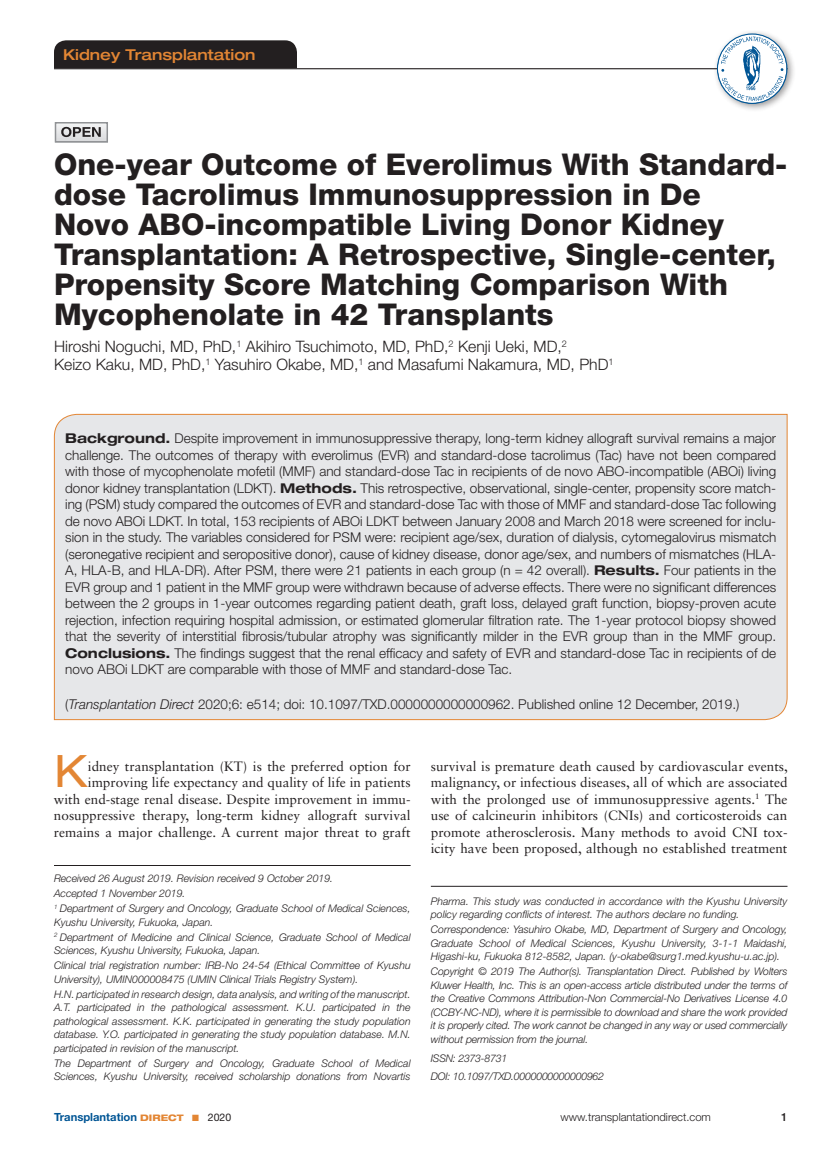
<style>
.page{position:relative;width:837px;height:1161px;background:#fff}
.page>*{position:absolute;margin:0;border:0;box-sizing:border-box;transform-origin:0 0}
.t1{font:expanded 44.7px "Helvetica Neue LT Std";color:#e38634}
.t2{font:800 30px/30px "Helvetica Neue LT Std";color:#231f20}
.t3{font:300 15.75px/18px "Helvetica Neue LT Std";color:#231f20}
.t4{font:500 expanded 15px "Helvetica Neue LT Std";color:#e38634}
.t5{font:300 13.5px/16.5px "Helvetica Neue LT Std";color:#231f20;text-align:justify}
.t6{font:13.5px/16.5px "Sabon LT Std";color:#231f20;text-align:right}
.t7{font:300 11.25px "Helvetica Neue LT Std";color:#231f20}
.t8{font:700 11.25px "Helvetica Neue LT Std";color:#005595}
.t9{font:500 11.25px "Helvetica Neue LT Std";color:#231f20}
.t10{font:italic 300 10.5px/13.5px "Helvetica Neue LT Std";color:#231f20}
.t11{font:italic 300 10.5px/18px "Helvetica Neue LT Std";letter-spacing:-.02em;color:#231f20}
.s1{font-weight:700;font-stretch:expanded}
.s2{font-style:italic}
.s3{font-weight:800;font-stretch:expanded;font-size:9px;color:#e38634}
.s4{color:#e38634}
.s5{font-weight:400;font-size:10.5px;color:#231f20}
</style>
<div class="page">
<hr style="left:54px;top:68px;width:734px;height:1px;background:#231f20">
<img style="left:58px;top:125px;width:47px;height:15px">
<div style="left:55px;top:122px;width:53px;height:21px;border:2px solid #909295"></div>
<svg style="left:61px;top:127px;width:40px;height:10px"></svg>
<hr style="left:54px;top:865px;width:357px;height:1px;background:#231f20">
<div style="left:54px;top:40px;width:243px;height:28px;background:#231f20"></div>
<div style="left:54px;top:414px;width:734px;height:306px;background:#e6e7e9"></div>
<hr style="left:431px;top:886px;width:357px;height:1px;background:#231f20">
<div style="left:713px;top:29px;width:83px;height:84px;background:#231f20;opacity:.45"></div>
<svg style="left:717px;top:34px;width:70px;height:69px"></svg>
<svg style="left:721px;top:37px;width:62px;height:64px"></svg>
<div style="left:717px;top:33px;width:70px;height:71px;border:1px solid #005595;border-radius:50%"></div>
<p class="t4" style="left:63px;top:45px;width:194px">Kidney Transplantation</p>
<p class="t2" style="left:54px;top:150px;width:735px">One-year Outcome of Everolimus With Standard&shy;dose Tacrolimus Immunosuppression in De<br>Novo ABO-incompatible Living Donor Kidney Transplantation: A Retrospective, Single-center, Propensity Score Matching Comparison With Mycophenolate in 42 Transplants</p>
<p class="t3" style="left:54px;top:337px;width:561px">Hiroshi Noguchi, MD, PhD,<sup>1</sup> Akihiro Tsuchimoto, MD, PhD,<sup>2</sup> Kenji Ueki, MD,<sup>2<br></sup>Keizo Kaku, MD, PhD,<sup>1</sup> Yasuhiro Okabe, MD,<sup>1</sup> and Masafumi Nakamura, MD, PhD<sup>1</sup></p>
<p class="t5" style="left:65px;top:430px;width:713px"><span class="s1">Background.</span> Despite improvement in immunosuppressive therapy, long-term kidney allograft survival remains a major challenge. The outcomes of therapy with everolimus (EVR) and standard-dose tacrolimus (Tac) have not been compared with those of mycophenolate mofetil (MMF) and standard-dose Tac in recipients of de novo ABO-incompatible (ABOi) living donor kidney transplantation (LDKT). <span class="s1">Methods.</span> This retrospective, observational, single-center, propensity score match&shy;ing (PSM) study compared the outcomes of EVR and standard-dose Tac with those of MMF and standard-dose Tac following de novo ABOi LDKT. In total, 153 recipients of ABOi LDKT between January 2008 and March 2018 were screened for inclu&shy;sion in the study. The variables considered for PSM were: recipient age/sex, duration of dialysis, cytomegalovirus mismatch (seronegative recipient and seropositive donor), cause of kidney disease, donor age/sex, and numbers of mismatches (HLA-A, HLA-B, and HLA-DR). After PSM, there were 21 patients in each group (n = 42 overall). <span class="s1">Results.</span> Four patients in the EVR group and 1 patient in the MMF group were withdrawn because of adverse effects. There were no significant differences between the 2 groups in 1-year outcomes regarding patient death, graft loss, delayed graft function, biopsy-proven acute rejection, infection requiring hospital admission, or estimated glomerular filtration rate. The 1-year protocol biopsy showed that the severity of interstitial fibrosis/tubular atrophy was significantly milder in the EVR group than in the MMF group.<br><span class="s1">Conclusions.</span> The findings suggest that the renal efficacy and safety of EVR and standard-dose Tac in recipients of de novo ABOi LDKT are comparable with those of MMF and standard-dose Tac.</p>
<p class="t5" style="left:65px;top:695px;width:676px">(<span class="s2">Transplantation Direct</span> 2020;6: e514; doi: 10.1097/TXD.0000000000000962. Published online 12 December, 2019.)</p>
<h1 class="t1" style="left:54px;top:744px;width:35px">K</h1>
<p class="t6" style="left:54px;top:758px;width:358px">idney transplantation (KT) is the preferred option for improving life expectancy and quality of life in patients<br>with end-stage renal disease. Despite improvement in immu&shy;nosuppressive therapy, long-term kidney allograft survival remains a major challenge. A current major threat to graft</p>
<p class="t6" style="left:431px;top:758px;width:359px;text-align:justify">survival is premature death caused by cardiovascular events, malignancy, or infectious diseases, all of which are associated with the prolonged use of immunosuppressive agents.<sup>1</sup> The use of calcineurin inhibitors (CNIs) and corticosteroids can promote atherosclerosis. Many methods to avoid CNI tox&shy;icity have been proposed, although no established treatment</p>
<p class="t10" style="left:54px;top:871px;width:358px;line-height:15px">Received 26 August 2019. Revision received 9 October 2019.<br>Accepted 1 November 2019.<br><sup>1</sup> Department of Surgery and Oncology, Graduate School of Medical Sciences,</p>
<p class="t10" style="left:54px;top:914px;width:358px;line-height:15px">Kyushu University, Fukuoka, Japan.<br><sup>2</sup> Department of Medicine and Clinical Science, Graduate School of Medical</p>
<p class="t10" style="left:54px;top:943px;width:358px;line-height:15px">Sciences, Kyushu University, Fukuoka, Japan.<br>Clinical trial registration number: IRB-No 24-54 (Ethical Committee of Kyushu</p>
<p class="t10" style="left:54px;top:971px;width:358px;line-height:15px">University), UMIN000008475 (UMIN Clinical Trials Registry System).<br>H.N. participated in research design, data analysis, and writing of the manuscript.</p>
<p class="t10" style="left:54px;top:1000px;width:358px;text-align:justify">A.T. participated in the pathological assessment. K.U. participated in the pathological assessment. K.K. participated in generating the study population database. Y.O. participated in generating the study population database. M.N. participated in revision of the manuscript.</p>
<p class="t10" style="left:54px;top:1056px;width:358px">The Department of Surgery and Oncology, Graduate School of Medical<br>Sciences, Kyushu University, received scholarship donations from Novartis</p>
<p class="t10" style="left:431px;top:894px;width:358px">Pharma. This study was conducted in accordance with the Kyushu University policy regarding conflicts of interest. The authors declare no funding.</p>
<p class="t10" style="left:431px;top:923px;width:358px;text-align:justify">Correspondence: Yasuhiro Okabe, MD, Department of Surgery and Oncology, Graduate School of Medical Sciences, Kyushu University, 3-1-1 Maidashi, Higashi-ku, Fukuoka 812-8582, Japan. (y-okabe@surg1.med.kyushu-u.ac.jp).</p>
<p class="t10" style="left:431px;top:965px;width:358px;text-align:justify">Copyright © 2019 The Author(s). Transplantation Direct. Published by Wolters Kluwer Health, Inc. This is an open-access article distributed under the terms of the Creative Commons Attribution-Non Commercial-No Derivatives License 4.0 (CCBY-NC-ND), where it is permissible to download and share the work provided it is properly cited. The work cannot be changed in any way or used commercially without permission from the journal.</p>
<p class="t11" style="left:431px;top:1049px;width:175px">ISSN: 2373-8731<br>DOI: 10.1097/TXD.0000000000000962</p>
<p class="t8" style="left:54px;top:1110px;width:179px">Transplantation <span class="s3">DIRECT</span> <span class="s4">■</span> <span class="s5">2020</span></p>
<p class="t7" style="left:561px;top:1110px;width:152px">www.transplantationdirect.com</p>
<p class="t9" style="left:781px;top:1110px;width:8px">1</p>
</div>
